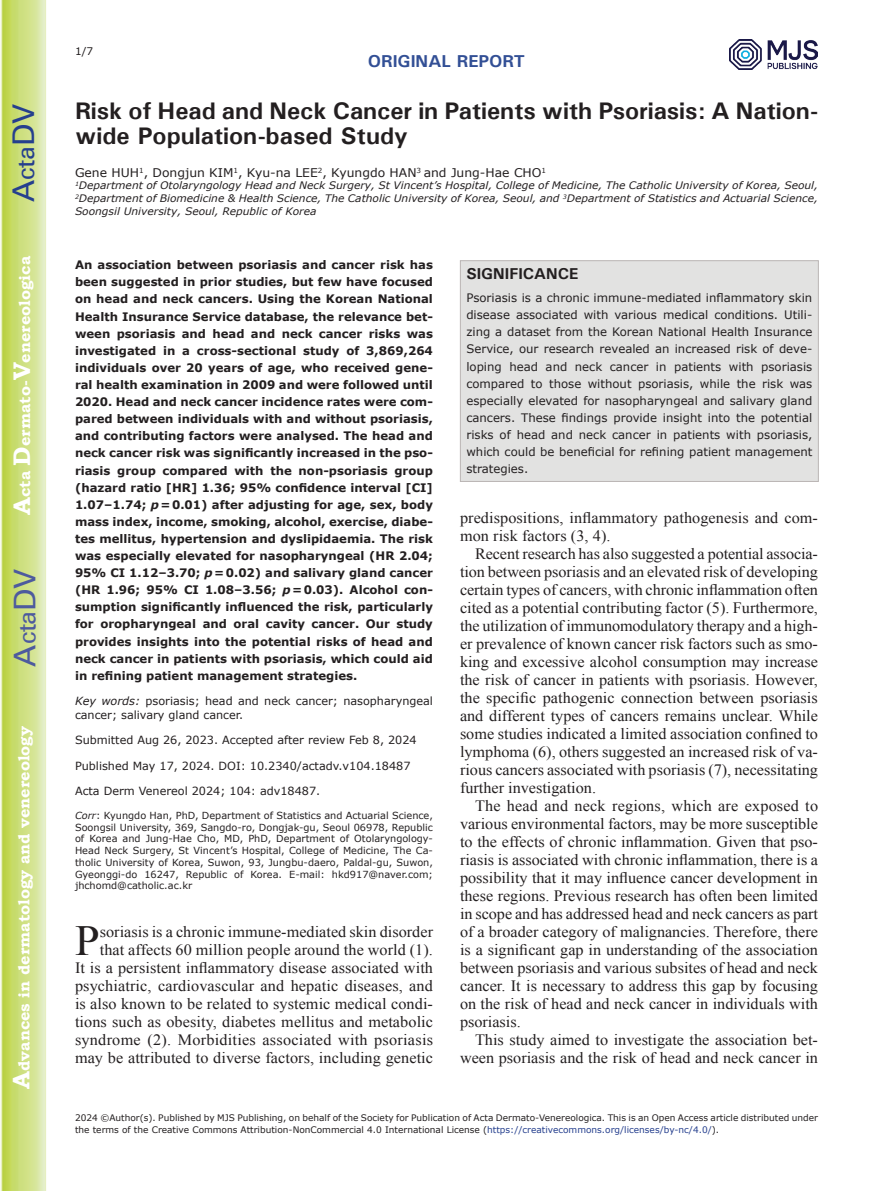
<style>
.page{position:relative;width:893px;height:1191px;background:#fff}
.page>*{position:absolute;margin:0;border:0;box-sizing:border-box;transform-origin:0 0}
.t1{font:42.9px "Times New Roman";color:#231f20}
.t2{font:30px "Univers";color:#4d5a9e}
.t3{font:30px "Univers";color:#253f8e}
.t4{font:700 24px/25.5px "Univers";color:#231f20}
.t5{font:700 17.25px "Univers";color:#324f95}
.t6{font:15.75px/18px "Times New Roman";letter-spacing:.005em;color:#231f20;text-align:right}
.t7{font:700 15.75px "Bookman Old Style";color:#fff}
.t8{font:700 15.75px "Univers";color:#231f20}
.t9{font:12px "Verdana";color:#231f20}
.t10{font:700 11.7px/17.1px "Verdana";color:#231f20;text-align:justify}
.t11{font:11.7px/17.1px "Verdana";color:#231f20;text-align:justify}
.t12{font:11.25px/13.5px "Verdana";color:#231f20}
.t13{font:10.5px "Verdana";color:#231f20}
.t14{font:italic 10.35px/12.8px "Verdana";color:#231f20;text-align:justify}
.t15{font:9.75px/11.7px "Verdana";color:#231f20;text-align:justify}
.t16{font:9px/12px "Verdana";color:#231f20}
.s1{font-size:24px}
.s2{font-style:italic}
.s3{color:#253f8e}
</style>
<div class="page">
<svg style="left:1px;top:0;width:45px;height:1191px;background:#cfe084"></svg>
<img style="left:729px;top:40px;width:89px;height:30px">
<div style="left:460px;top:260px;width:359px;height:222px;background:#e2e2e1;border:1px solid #bab5b4"></div>
<h2 class="t3" style="left:6px;top:202px;width:100px;rotate:-90deg">A<span class="s1">cta</span>DV</h2>
<p class="t7" style="left:15px;top:515px;width:260px;rotate:-90deg"><span class="s1">A</span>cta <span class="s1">D</span>ermato-<span class="s1">V</span>enereologica</p>
<h2 class="t2" style="left:7px;top:666px;width:100px;rotate:-90deg">A<span class="s1">cta</span>DV</h2>
<p class="t7" style="left:15px;top:1088px;width:364px;rotate:-90deg"><span class="s1">A</span>dvances in dermatology and venereology</p>
<p class="t13" style="left:75px;top:44px;width:20px">1/7</p>
<p class="t5" style="left:368px;top:50px;width:159px">ORIGINAL REPORT</p>
<h3 class="t4" style="left:75px;top:97px;width:744px">Risk of Head and Neck Cancer in Patients with Psoriasis: A Nation&shy;wide Population-based Study</h3>
<p class="t9" style="left:75px;top:164px;width:473px">Gene HUH<sup>1</sup>, Dongjun KIM<sup>1</sup>, Kyu-na LEE<sup>2</sup>, Kyungdo HAN<sup>3</sup> and Jung-Hae CHO<sup>1</sup></p>
<p class="t14" style="left:75px;top:179px;width:745px"><sup>1</sup>Department of Otolaryngology Head and Neck Surgery, St Vincent’s Hospital, College of Medicine, The Catholic University of Korea, Seoul, <sup>2</sup>Department of Biomedicine &amp; Health Science, The Catholic University of Korea, Seoul, and <sup>3</sup>Department of Statistics and Actuarial Science, Soongsil University, Seoul, Republic of Korea</p>
<p class="t10" style="left:75px;top:256px;width:359px">An association between psoriasis and cancer risk has been suggested in prior studies, but few have focused on head and neck cancers. Using the Korean National Health Insurance Service database, the relevance bet&shy;ween psoriasis and head and neck cancer risks was investigated in a cross-sectional study of 3,869,264 individuals over 20 years of age, who received gene&shy;ral health examination in 2009 and were followed until 2020. Head and neck cancer incidence rates were com&shy;pared between individuals with and without psoriasis, and contributing factors were analysed. The head and neck cancer risk was significantly increased in the pso&shy;riasis group compared with the non-psoriasis group (hazard ratio [HR] 1.36; 95% confidence interval [CI] 1.07–1.74; <span class="s2">p</span>=0.01) after adjusting for age, sex, body mass index, income, smoking, alcohol, exercise, diabe&shy;tes mellitus, hypertension and dyslipidaemia. The risk was especially elevated for nasopharyngeal (HR 2.04; 95% CI 1.12–3.70; <span class="s2">p</span>=0.02) and salivary gland cancer (HR 1.96; 95% CI 1.08–3.56; <span class="s2">p</span>=0.03). Alcohol con&shy;sumption significantly influenced the risk, particularly for oropharyngeal and oral cavity cancer. Our study provides insights into the potential risks of head and neck cancer in patients with psoriasis, which could aid in refining patient management strategies.</p>
<p class="t12" style="left:75px;top:694px;width:359px"><span class="s2">Key words:</span> psoriasis; head and neck cancer; nasopharyngeal cancer; salivary gland cancer.</p>
<p class="t12" style="left:75px;top:733px;width:343px">Submitted Aug 26, 2023. Accepted after review Feb 8, 2024</p>
<p class="t12" style="left:75px;top:759px;width:337px">Published May 17, 2024. DOI: 10.2340/actadv.v104.18487</p>
<p class="t12" style="left:75px;top:784px;width:247px">Acta Derm Venereol 2024; 104: adv18487.</p>
<p class="t15" style="left:75px;top:810px;width:359px"><span class="s2">Corr</span>: Kyungdo Han, PhD, Department of Statistics and Actuarial Science, Soongsil University, 369, Sangdo-ro, Dongjak-gu, Seoul 06978, Republic of Korea and Jung-Hae Cho, MD, PhD, Department of Otolaryngology-Head Neck Surgery, St Vincent’s Hospital, College of Medicine, The Ca&shy;tholic University of Korea, Suwon, 93, Jungbu-daero, Paldal-gu, Suwon, Gyeonggi-do 16247, Republic of Korea. E-mail: hkd917@naver.com; jhchomd@catholic.ac.kr</p>
<h1 class="t1" style="left:75px;top:912px;width:26px">P</h1>
<p class="t6" style="left:75px;top:922px;width:360px">soriasis is a chronic immune-mediated skin disorder that affects 60 million people around the world (1).<br>It is a persistent inflammatory disease associated with psychiatric, cardiovascular and hepatic diseases, and is also known to be related to systemic medical condi&shy;tions such as obesity, diabetes mellitus and metabolic syndrome (2). Morbidities associated with psoriasis may be attributed to diverse factors, including genetic</p>
<p class="t8" style="left:466px;top:263px;width:114px">SIGNIFICANCE</p>
<p class="t11" style="left:466px;top:289px;width:347px">Psoriasis is a chronic immune-mediated inflammatory skin disease associated with various medical conditions. Utili&shy;zing a dataset from the Korean National Health Insurance Service, our research revealed an increased risk of deve&shy;loping head and neck cancer in patients with psoriasis compared to those without psoriasis, while the risk was especially elevated for nasopharyngeal and salivary gland cancers. These findings provide insight into the potential risks of head and neck cancer in patients with psoriasis, which could be beneficial for refining patient management strategies.</p>
<p class="t6" style="left:460px;top:508px;width:359px;text-align:left">predispositions, inflammatory pathogenesis and com&shy;mon risk factors (3, 4).</p>
<p class="t6" style="left:460px;top:544px;width:360px;text-align:justify;text-indent:15px">Recent research has also suggested a potential associa&shy;tion between psoriasis and an elevated risk of developing certain types of cancers, with chronic inflammation often cited as a potential contributing factor (5). Furthermore, the utilization of immunomodulatory therapy and a high&shy;er prevalence of known cancer risk factors such as smo&shy;king and excessive alcohol consumption may increase the risk of cancer in patients with psoriasis. However, the specific pathogenic connection between psoriasis and different types of cancers remains unclear. While some studies indicated a limited association confined to lymphoma (6), others suggested an increased risk of va&shy;rious cancers associated with psoriasis (7), necessitating further investigation.</p>
<p class="t6" style="left:460px;top:796px;width:360px;text-align:justify;text-indent:15px">The head and neck regions, which are exposed to various environmental factors, may be more susceptible to the effects of chronic inflammation. Given that pso&shy;riasis is associated with chronic inflammation, there is a possibility that it may influence cancer development in these regions. Previous research has often been limited in scope and has addressed head and neck cancers as part of a broader category of malignancies. Therefore, there is a significant gap in understanding of the association between psoriasis and various subsites of head and neck cancer. It is necessary to address this gap by focusing on the risk of head and neck cancer in individuals with psoriasis.</p>
<p class="t6" style="left:460px;top:1030px;width:359px">This study aimed to investigate the association bet&shy;ween psoriasis and the risk of head and neck cancer in</p>
<p class="t16" style="left:75px;top:1111px;width:744px">2024 ©Author(s). Published by MJS Publishing, on behalf of the Society for Publication of Acta Dermato-Venereologica. This is an Open Access article distributed under the terms of the Creative Commons Attribution-NonCommercial 4.0 International License (<span class="s3">https://creativecommons.org/licenses/by-nc/4.0/</span>).</p>
</div>
